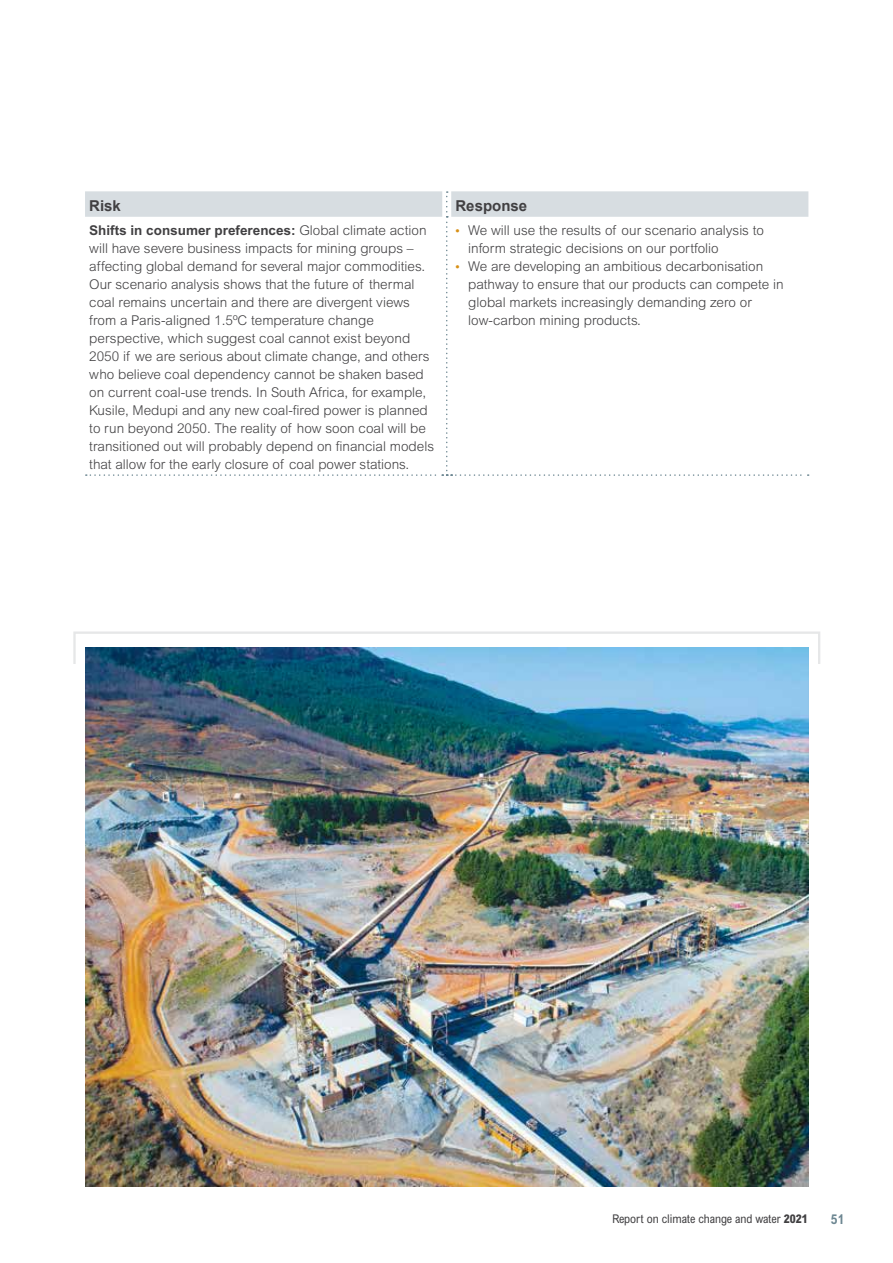
<style>
.page{position:relative;width:893px;height:1263px;background:#fff}
.page>*{position:absolute;margin:0;border:0;box-sizing:border-box;transform-origin:0 0}
.t1{font:700 15px "Arial";color:#414042}
.t2{font:300 13.5px/18px "Arial MT Std";color:#414042}
.t3{font:700 condensed 13.5px "Arial MT Std";color:#6d8792}
.t4{font:condensed 12px "Arial MT Std";color:#414042}
.s1{font-weight:700}
.s2{font-weight:500;font-size:12px;color:#d89016}
.s3{font-weight:800}
</style>
<div class="page">
<svg style="left:85px;top:191px;width:724px;height:285px"></svg>
<img style="left:85px;top:666px;width:723px;height:520px">
<svg style="left:73px;top:631px;width:747px;height:35px"></svg>
<p class="t1" style="left:89px;top:196px;width:33px">Risk</p>
<p class="t1" style="left:455px;top:196px;width:73px">Response</p>
<p class="t2" style="left:89px;top:221px;width:346px"><span class="s1">Shifts in consumer preferences:</span> Global climate action will have severe business impacts for mining groups – affecting global demand for several major commodities.<br>Our scenario analysis shows that the future of thermal coal remains uncertain and there are divergent views from a Paris-aligned 1.5ºC temperature change perspective, which suggest coal cannot exist beyond 2050 if we are serious about climate change, and others who believe coal dependency cannot be shaken based on current coal-use trends. In South Africa, for example, Kusile, Medupi and any new coal-fired power is planned to run beyond 2050. The reality of how soon coal will be transitioned out will probably depend on financial models that allow for the early closure of coal power stations.</p>
<p class="t2" style="left:468px;top:221px;width:297px;text-indent:-13px"><span class="s2">•</span> We will use the results of our scenario analysis to inform strategic decisions on our portfolio</p>
<p class="t2" style="left:468px;top:257px;width:317px;text-indent:-13px"><span class="s2">•</span> We are developing an ambitious decarbonisation pathway to ensure that our products can compete in global markets increasingly demanding zero or low-carbon mining products.</p>
<p class="t4" style="left:612px;top:1212px;width:197px">Report on climate change and water <span class="s3">2021</span></p>
<p class="t3" style="left:831px;top:1211px;width:15px">51</p>
</div>
